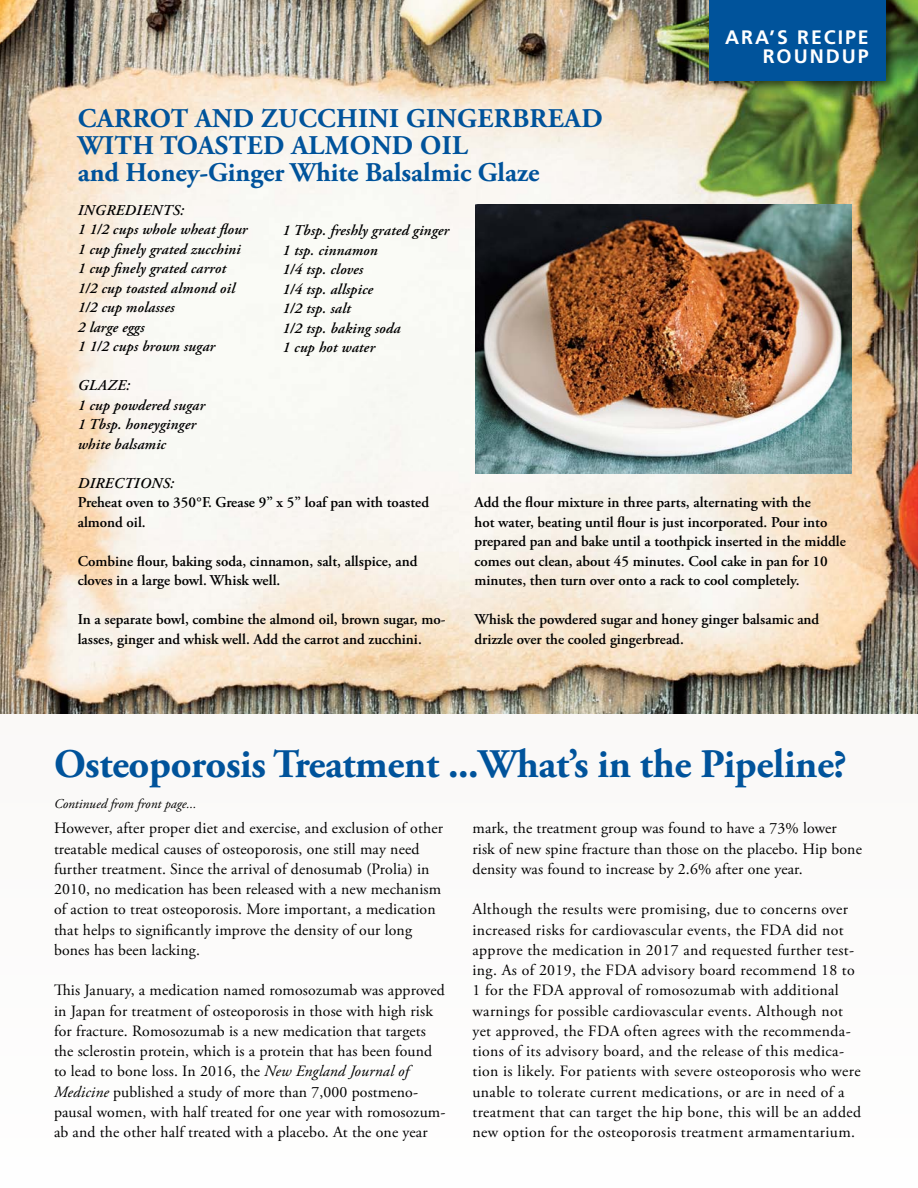
<style>
.page{position:relative;width:918px;height:1188px;background:#fcfbfa}
.page>*{position:absolute;margin:0;border:0;box-sizing:border-box;transform-origin:0 0}
.t1{font:700 40.5px "Adobe Garamond Pro";letter-spacing:-.01em;color:#00539b}
.t2{font:700 27px/27px "Adobe Garamond Pro";letter-spacing:.015em;color:#00539b}
.t3{font:700 19.5px/19.5px "Frutiger";letter-spacing:.1em;color:#fff;text-align:center}
.t4{font:15.75px/20.2px "Adobe Garamond Pro";letter-spacing:.01em;color:#000}
.t5{font:600 15px/19.5px "Adobe Garamond Pro";color:#000}
.t6{font:italic 600 15px/19.5px "Adobe Garamond Pro";letter-spacing:.01em;color:#000}
.t7{font:italic 13.5px "Adobe Garamond Pro";color:#000}
.s1{font-style:italic}
</style>
<div class="page">
<img style="left:0;top:0;width:918px;height:713px">
<div style="left:706px;top:0;width:191px;height:92px;background:#000;opacity:.55"></div>
<div style="left:710px;top:0;width:176px;height:81px;background:#00539b"></div>
<img style="left:475px;top:205px;width:377px;height:268px">
<p class="t3" style="left:763px;top:28px;width:107px">’S RECIPE<br>ROUNDUP</p>
<p class="t3" style="left:725px;top:28px;width:16px">ARA</p>
<h2 class="t2" style="left:78px;top:105px;width:527px">CARROT AND ZUCCHINI GINGERBREAD<br>WITH TOASTED ALMOND OIL<br>and Honey-Ginger White Balsalmic Glaze</h2>
<p class="t6" style="left:78px;top:201px;width:172px">Ingredients:<br>1 1/2 cups whole wheat flour<br>1 cup finely grated zucchini<br>1 cup finely grated carrot<br>1/2 cup toasted almond oil<br>1/2 cup molasses<br>2 large eggs<br>1 1/2 cups brown sugar</p>
<p class="t6" style="left:78px;top:377px;width:130px">Glaze:<br>1 cup powdered sugar<br>1 Tbsp. honeyginger white balsamic</p>
<p class="t6" style="left:78px;top:474px;width:98px">Directions:</p>
<p class="t5" style="left:78px;top:493px;width:353px">Preheat oven to 350°F. Grease 9” x 5” loaf pan with toasted almond oil.</p>
<p class="t5" style="left:78px;top:552px;width:341px">Combine flour, baking soda, cinnamon, salt, allspice, and cloves in a large bowl. Whisk well.</p>
<p class="t5" style="left:78px;top:610px;width:369px">In a separate bowl, combine the almond oil, brown sugar, mo&shy;lasses, ginger and whisk well. Add the carrot and zucchini.</p>
<p class="t6" style="left:282px;top:221px;width:169px">1 Tbsp. freshly grated ginger<br>1 tsp. cinnamon<br>1/4 tsp. cloves<br>1/4 tsp. allspice<br>1/2 tsp. salt<br>1/2 tsp. baking soda<br>1 cup hot water</p>
<p class="t5" style="left:475px;top:493px;width:373px">Add the flour mixture in three parts, alternating with the<br>hot water, beating until flour is just incorporated. Pour into prepared pan and bake until a toothpick inserted in the middle comes out clean, about 45 minutes. Cool cake in pan for 10 minutes, then turn over onto a rack to cool completely.</p>
<p class="t5" style="left:475px;top:610px;width:346px">Whisk the powdered sugar and honey ginger balsamic and drizzle over the cooled gingerbread.</p>
<h1 class="t1" style="left:54px;top:741px;width:795px">Osteoporosis Treatment ...What’s in the Pipeline?</h1>
<p class="t7" style="left:54px;top:796px;width:144px">Continued from front page...</p>
<p class="t4" style="left:54px;top:819px;width:390px">However, after proper diet and exercise, and exclusion of other treatable medical causes of osteoporosis, one still may need further treatment. Since the arrival of denosumab (Prolia) in 2010, no medication has been released with a new mechanism of action to treat osteoporosis. More important, a medication that helps to significantly improve the density of our long bones has been lacking.</p>
<p class="t4" style="left:54px;top:981px;width:393px">This January, a medication named romosozumab was approved in Japan for treatment of osteoporosis in those with high risk for fracture. Romosozumab is a new medication that targets the sclerostin protein, which is a protein that has been found to lead to bone loss. In 2016, the <span class="s1">New England Journal of Medicine</span> published a study of more than 7,000 postmeno&shy;pausal women, with half treated for one year with romosozum&shy;ab and the other half treated with a placebo. At the one year</p>
<p class="t4" style="left:472px;top:819px;width:391px">mark, the treatment group was found to have a 73% lower risk of new spine fracture than those on the placebo. Hip bone density was found to increase by 2.6% after one year.</p>
<p class="t4" style="left:472px;top:900px;width:390px">Although the results were promising, due to concerns over increased risks for cardiovascular events, the FDA did not approve the medication in 2017 and requested further test&shy;ing. As of 2019, the FDA advisory board recommend 18 to 1 for the FDA approval of romosozumab with additional warnings for possible cardiovascular events. Although not yet approved, the FDA often agrees with the recommenda&shy;tions of its advisory board, and the release of this medica&shy;tion is likely. For patients with severe osteoporosis who were unable to tolerate current medications, or are in need of a treatment that can target the hip bone, this will be an added new option for the osteoporosis treatment armamentarium.</p>
</div>
